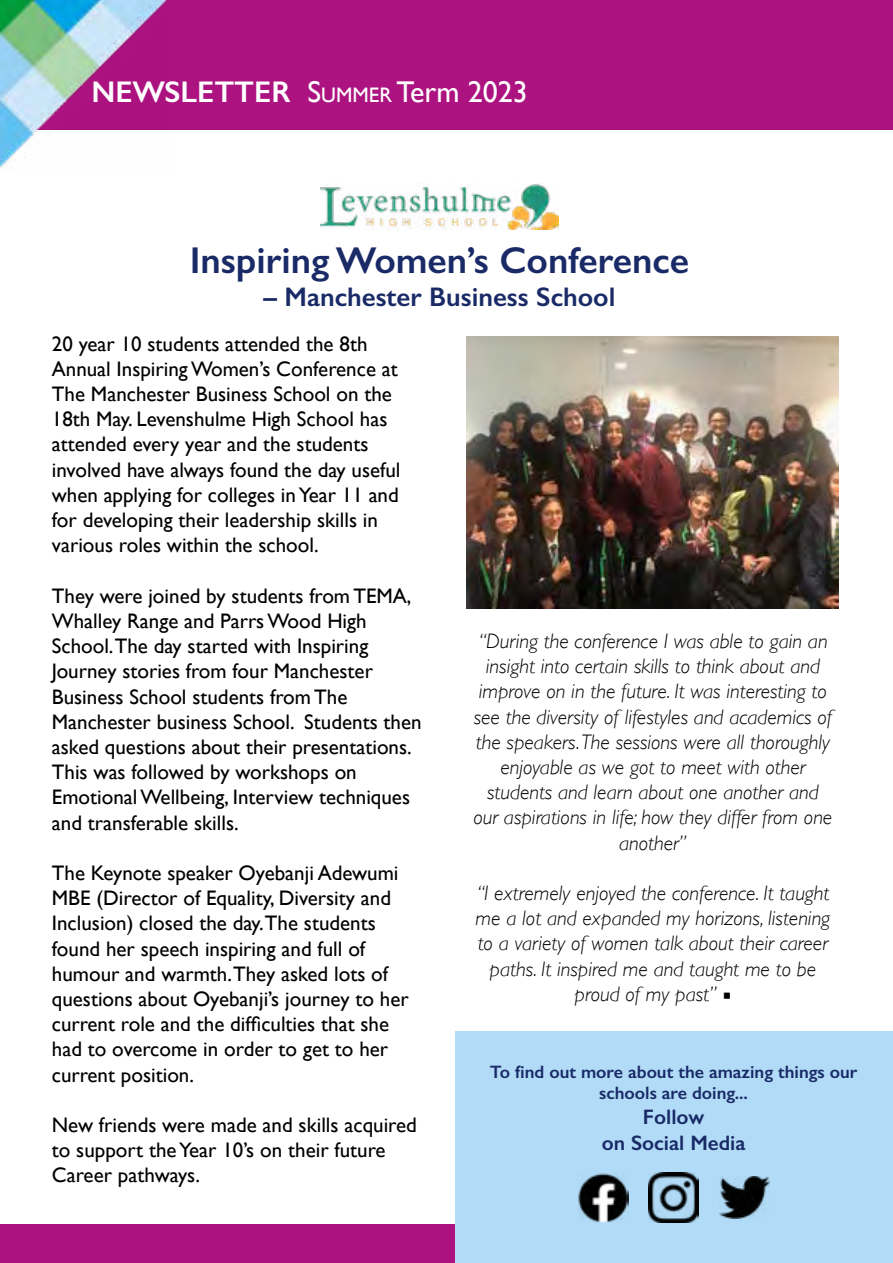
<style>
.page{position:relative;width:893px;height:1263px;background:#fff}
.page>*{position:absolute;margin:0;border:0;box-sizing:border-box;transform-origin:0 0}
.t1{font:600 37.5px "Gill Sans";color:#192a67}
.t2{font:600 30px "Gill Sans";color:#fff}
.t3{font:600 27px "Gill Sans";color:#192a67}
.t4{font:21px/25.2px "Gill Sans";color:#000}
.t5{font:italic 300 21px/25.2px "Gill Sans";color:#000;text-align:center}
.t6{font:600 21px/25.2px "Gill Sans";color:#192a67;text-align:center}
.t7{font:600 18px/21.6px "Gill Sans";color:#192a67;text-align:center}
.s1{font-weight:400}
.s2{font-weight:400;font-size:21px}
.s3{font-family:"Minion Pro";font-weight:400;font-style:normal}
</style>
<div class="page">
<div style="left:0;top:0;width:893px;height:130px;background:#ac1380"></div>
<img style="left:0;top:0;width:167px;height:168px">
<div style="left:0;top:1225px;width:893px;height:38px;background:#ac1380"></div>
<img style="left:321px;top:183px;width:237px;height:47px">
<img style="left:467px;top:336px;width:371px;height:272px">
<div style="left:455px;top:1031px;width:438px;height:232px;background:#b1dbf6"></div>
<img style="left:578px;top:1173px;width:50px;height:49px">
<img style="left:648px;top:1172px;width:51px;height:50px">
<img style="left:719px;top:1176px;width:51px;height:42px">
<h2 class="t2" style="left:91px;top:73px;width:438px">NEWSLETTER <span class="s1">S</span><span class="s2">UMMER</span> <span class="s1">Term</span> <span class="s1">2023</span></h2>
<h1 class="t1" style="left:190px;top:238px;width:501px">Inspiring Women’s Conference</h1>
<p class="t3" style="left:263px;top:280px;width:353px">– Manchester Business School</p>
<p class="t4" style="left:52px;top:331px;width:350px">20 year 10 students attended the 8th Annual Inspiring Women’s Conference at The Manchester Business School on the 18th May. Levenshulme High School has attended every year and the students involved have always found the day useful when applying for colleges in Year 11 and for developing their leadership skills in various roles within the school.</p>
<p class="t4" style="left:52px;top:583px;width:371px">They were joined by students from TEMA, Whalley Range and Parrs Wood High School.The day started with Inspiring Journey stories from four Manchester Business School students from The Manchester business School. Students then asked questions about their presentations.<br>This was followed by workshops on Emotional Wellbeing, Interview techniques and transferable skills.</p>
<p class="t4" style="left:52px;top:860px;width:358px">The Keynote speaker Oyebanji Adewumi MBE (Director of Equality, Diversity and Inclusion) closed the day.The students found her speech inspiring and full of humour and warmth.They asked lots of questions about Oyebanji’s journey to her current role and the difficulties that she had to overcome in order to get to her current position.</p>
<p class="t4" style="left:52px;top:1112px;width:367px">New friends were made and skills acquired to support the Year 10’s on their future<br>Career pathways.</p>
<p class="t5" style="left:473px;top:628px;width:360px">“During the conference I was able to gain an insight into certain skills to think about and improve on in the future. It was interesting to see the diversity of lifestyles and academics of the speakers. The sessions were all thoroughly enjoyable as we got to meet with other students and learn about one another and our aspirations in life; how they differ from one another”</p>
<p class="t5" style="left:476px;top:880px;width:356px">“I extremely enjoyed the conference. It taught me a lot and expanded my horizons, listening to a variety of women talk about their career paths. It inspired me and taught me to be proud of my past” <span class="s3">■</span></p>
<p class="t7" style="left:490px;top:1060px;width:369px">To find out more about the amazing things our schools are doing...</p>
<p class="t6" style="left:602px;top:1104px;width:145px">Follow<br>on Social Media</p>
</div>
